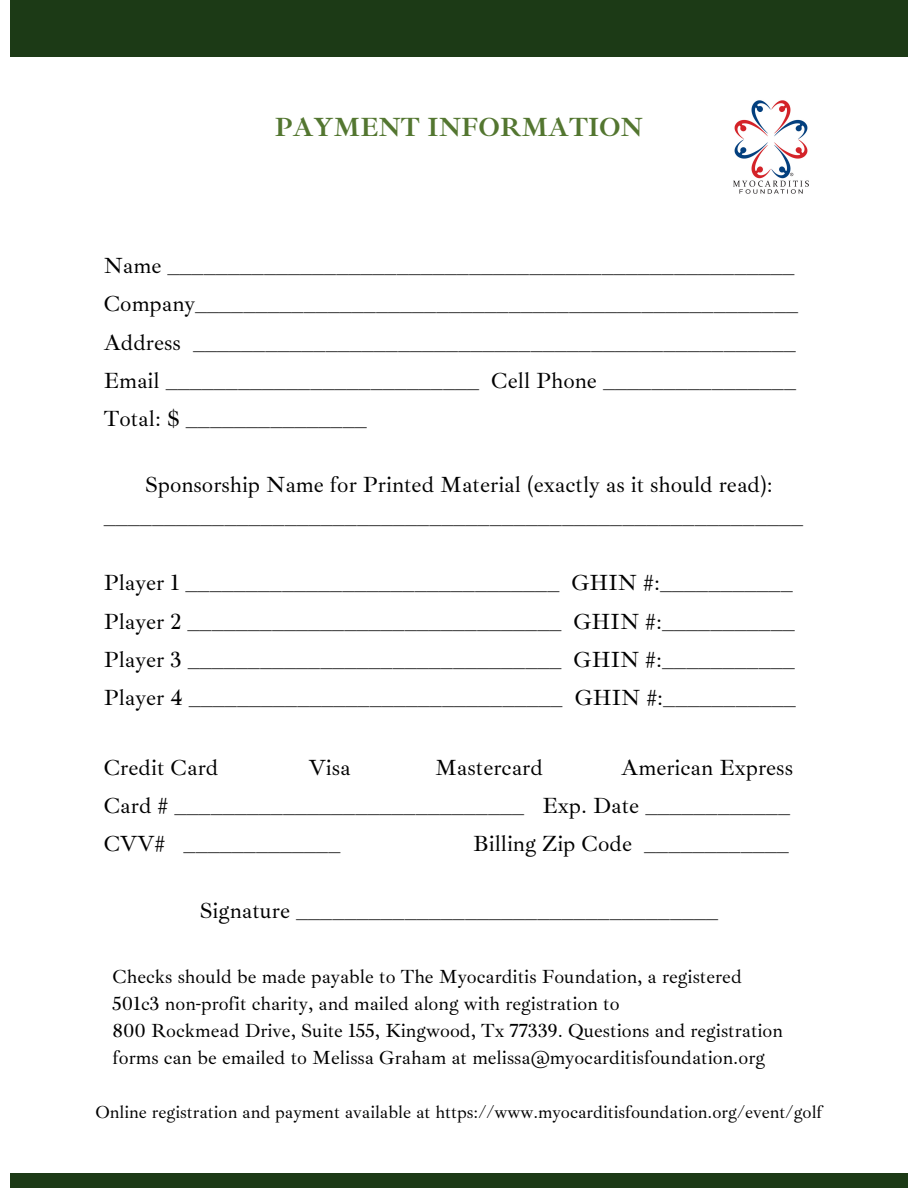
<style>
.page{position:relative;width:918px;height:1188px;background:#fff}
.page>*{position:absolute;margin:0;border:0;box-sizing:border-box;transform-origin:0 0}
.t1{font:700 27px "Ibarra Real Nova";color:#537630}
.t2{font:22.5px/38.2px "Ibarra Real Nova";color:#000}
.t3{font:19.5px "Ibarra Real Nova";color:#000}
.t4{font:18px "Ibarra Real Nova";color:#000}
</style>
<div class="page">
<div style="left:10px;top:0;width:898px;height:57px;background:#1c3a16"></div>
<div style="left:10px;top:1173px;width:898px;height:15px;background:#1c3a16"></div>
<img style="left:733px;top:100px;width:76px;height:94px">
<h1 class="t1" style="left:275px;top:110px;width:370px">PAYMENT INFORMATION</h1>
<h2 class="t2" style="left:104px;top:247px;width:696px">Name ____________________________________________________ Company__________________________________________________ Address __________________________________________________ Email __________________________ Cell Phone ________________ Total: $ _______________</h2>
<h2 class="t2" style="left:104px;top:469px;width:701px;line-height:31.5px;text-align:center">Sponsorship Name for Printed Material (exactly as it should read): __________________________________________________________</h2>
<h2 class="t2" style="left:104px;top:564px;width:694px">Player 1 _______________________________ GHIN #:___________ Player 2 _______________________________ GHIN #:___________ Player 3 _______________________________ GHIN #:___________ Player 4 _______________________________ GHIN #:___________</h2>
<h2 class="t2" style="left:104px;top:748px;width:116px">Credit Card</h2>
<h2 class="t2" style="left:309px;top:748px;width:44px">Visa</h2>
<h2 class="t2" style="left:435px;top:748px;width:109px">Mastercard</h2>
<h2 class="t2" style="left:104px;top:748px;width:691px;text-indent:518px">American Express<br>Card # _____________________________ Exp. Date ____________<br>CVV# _____________</h2>
<h2 class="t2" style="left:473px;top:825px;width:317px">Billing Zip Code ____________</h2>
<h2 class="t2" style="left:200px;top:891px;width:520px">Signature ___________________________________</h2>
<p class="t3" style="left:113px;top:964px;width:631px">Checks should be made payable to The Myocarditis Foundation, a registered</p>
<p class="t3" style="left:113px;top:991px;width:509px">501c3 non-profit charity, and mailed along with registration to</p>
<p class="t3" style="left:113px;top:1018px;width:672px">800 Rockmead Drive, Suite 155, Kingwood, Tx 77339. Questions and registration</p>
<p class="t3" style="left:113px;top:1045px;width:654px">forms can be emailed to Melissa Graham at melissa@myocarditisfoundation.org</p>
<p class="t4" style="left:95px;top:1101px;width:729px">Online registration and payment available at https://www.myocarditisfoundation.org/event/golf</p>
</div>
